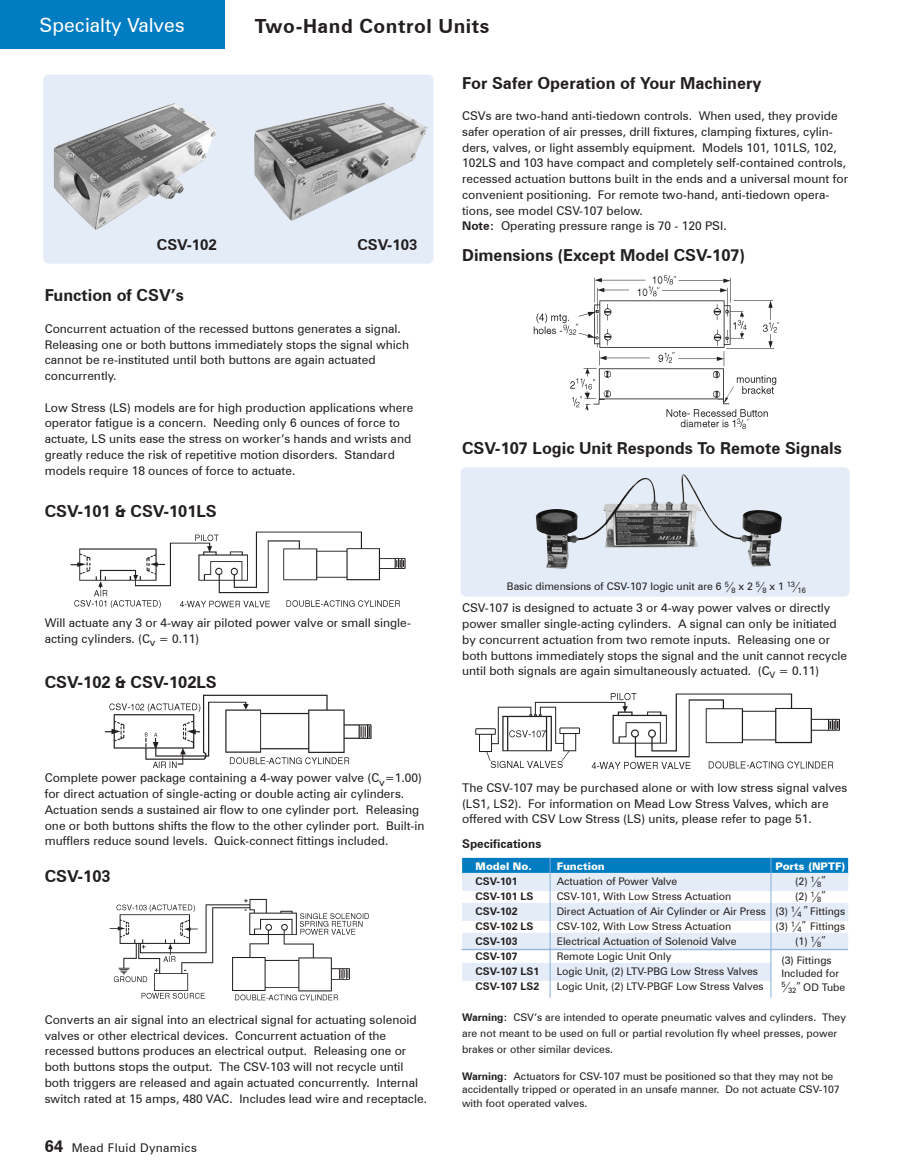
<style>
.page{position:relative;width:905px;height:1175px;background:#fff}
.page>*{position:absolute;margin:0;border:0;box-sizing:border-box;transform-origin:0 0}
.t1{font:700 19.5px "Zurich BT";letter-spacing:.03em;color:#231f20}
.t2{font:19.5px "Zurich BT";color:#fff}
.t3{font:700 16.5px "Zurich BT";color:#231f20}
.t4{font:700 15px "Zurich BT";color:#231f20}
.t5{font:12px/15.8px "Zurich BT";color:#231f20}
.t6{font:12px "Zurich BT";letter-spacing:.03em;color:#231f20}
.t7{font:700 12px "Zurich BT";color:#231f20}
.t8{font:10.5px/13.5px "Zurich BT";color:#231f20}
.t9{font:700 10.5px "Zurich BT";color:#231f20}
.t10{font:900 10.5px "Zurich BT";color:#fff}
.s1{font-weight:700}
.s2{font-weight:700;font-size:16.5px}
</style>
<div class="page">
<div style="left:0;top:0;width:225px;height:49px;background:#007cc2"></div>
<div style="left:43px;top:75px;width:390px;height:189px;background:#e4ecf7;border-radius:5px"></div>
<img style="left:70px;top:531px;width:336px;height:78px">
<img style="left:105px;top:694px;width:267px;height:74px">
<img style="left:475px;top:693px;width:364px;height:75px">
<img style="left:533px;top:275px;width:247px;height:154px">
<img style="left:109px;top:898px;width:260px;height:103px">
<div style="left:462px;top:858px;width:386px;height:18px;background:#007cc2"></div>
<div style="left:462px;top:873px;width:386px;height:18px;background:#e4ecf7"></div>
<div style="left:462px;top:903px;width:386px;height:18px;background:#e4ecf7"></div>
<div style="left:462px;top:933px;width:386px;height:18px;background:#e4ecf7"></div>
<div style="left:462px;top:963px;width:308px;height:18px;background:#e4ecf7"></div>
<hr style="left:461px;top:949px;width:386px;height:1px;background:#89b0dc">
<hr style="left:549px;top:857px;width:1px;height:140px;background:#89b0dc">
<hr style="left:770px;top:857px;width:1px;height:140px;background:#89b0dc">
<img style="left:53px;top:103px;width:164px;height:127px">
<img style="left:254px;top:103px;width:173px;height:118px">
<div style="left:460px;top:467px;width:389px;height:129px;background:#e4ecf7;border-radius:5px"></div>
<img style="left:536px;top:474px;width:246px;height:95px">
<p class="t2" style="left:40px;top:14px;width:146px">Specialty Valves</p>
<p class="t1" style="left:255px;top:14px;width:236px">Two-Hand Control Units</p>
<p class="t3" style="left:462px;top:73px;width:301px">For Safer Operation of Your Machinery</p>
<p class="t5" style="left:462px;top:108px;width:387px">CSVs are two-hand anti-tiedown controls. When used, they provide safer operation of air presses, drill fixtures, clamping fixtures, cylin&shy;ders, valves, or light assembly equipment. Models 101, 101LS, 102, 102LS and 103 have compact and completely self-contained controls, recessed actuation buttons built in the ends and a universal mount for convenient positioning. For remote two-hand, anti-tiedown opera&shy;tions, see model CSV-107 below.<br><span class="s1">Note:</span> Operating pressure range is 70 - 120 PSI.</p>
<p class="t4" style="left:157px;top:235px;width:61px">CSV-102</p>
<p class="t4" style="left:357px;top:235px;width:61px">CSV-103</p>
<p class="t3" style="left:45px;top:285px;width:141px">Function of CSV’s</p>
<p class="t5" style="left:45px;top:320px;width:366px">Concurrent actuation of the recessed buttons generates a signal.<br>Releasing one or both buttons immediately stops the signal which cannot be re-instituted until both buttons are again actuated concurrently.</p>
<p class="t5" style="left:45px;top:399px;width:370px">Low Stress (LS) models are for high production applications where operator fatigue is a concern. Needing only 6 ounces of force to actuate, LS units ease the stress on worker’s hands and wrists and greatly reduce the risk of repetitive motion disorders. Standard models require 18 ounces of force to actuate.</p>
<p class="t3" style="left:45px;top:501px;width:173px">CSV-101 &amp; CSV-101LS</p>
<p class="t5" style="left:45px;top:614px;width:368px">Will actuate any 3 or 4-way air piloted power valve or small single&shy;acting cylinders. (C<sub>v</sub> = 0.11)</p>
<p class="t3" style="left:45px;top:672px;width:173px">CSV-102 &amp; CSV-102LS</p>
<p class="t5" style="left:45px;top:770px;width:381px">Complete power package containing a 4-way power valve (C<sub>v</sub>=1.00) for direct actuation of single-acting or double acting air cylinders.<br>Actuation sends a sustained air flow to one cylinder port. Releasing one or both buttons shifts the flow to the other cylinder port. Built-in mufflers reduce sound levels. Quick-connect fittings included.</p>
<p class="t3" style="left:45px;top:866px;width:67px">CSV-103</p>
<p class="t5" style="left:45px;top:1011px;width:384px">Converts an air signal into an electrical signal for actuating solenoid valves or other electrical devices. Concurrent actuation of the recessed buttons produces an electrical output. Releasing one or both buttons stops the output. The CSV-103 will not recycle until both triggers are released and again actuated concurrently. Internal switch rated at 15 amps, 480 VAC. Includes lead wire and receptacle.</p>
<p class="t6" style="left:45px;top:1140px;width:154px"><span class="s2">64</span> Mead Fluid Dynamics</p>
<p class="t3" style="left:462px;top:245px;width:284px">Dimensions (Except Model CSV-107)</p>
<p class="t3" style="left:462px;top:437px;width:381px">CSV-107 Logic Unit Responds To Remote Signals</p>
<p class="t8" style="left:507px;top:580px;width:300px">Basic dimensions of CSV-107 logic unit are 6 <sup>5</sup>▪<sub>8</sub> x 2 <sup>5</sup>▪<sub>8</sub> x 1 <sup>13</sup>▪<sub>16</sub></p>
<p class="t5" style="left:462px;top:600px;width:386px">CSV-107 is designed to actuate 3 or 4-way power valves or directly power smaller single-acting cylinders. A signal can only be initiated by concurrent actuation from two remote inputs. Releasing one or both buttons immediately stops the signal and the unit cannot recycle until both signals are again simultaneously actuated. (C<sub>V</sub> = 0.11)</p>
<p class="t5" style="left:462px;top:779px;width:387px">The CSV-107 may be purchased alone or with low stress signal valves (LS1, LS2). For information on Mead Low Stress Valves, which are offered with CSV Low Stress (LS) units, please refer to page 51.</p>
<p class="t7" style="left:462px;top:836px;width:81px">Specifications</p>
<p class="t10" style="left:475px;top:859px;width:58px">Model No.</p>
<p class="t10" style="left:556px;top:859px;width:50px">Function</p>
<p class="t10" style="left:775px;top:859px;width:71px">Ports (NPTF)</p>
<p class="t9" style="left:475px;top:874px;width:43px">CSV-101</p>
<p class="t8" style="left:556px;top:874px;width:122px">Actuation of Power Valve</p>
<p class="t8" style="left:795px;top:874px;width:28px">(2) <sup>1</sup>▪<sub>8</sub></p>
<p class="t9" style="left:475px;top:889px;width:59px">CSV-101 LS</p>
<p class="t8" style="left:556px;top:889px;width:176px">CSV-101, With Low Stress Actuation</p>
<p class="t8" style="left:795px;top:889px;width:28px">(2) <sup>1</sup>▪<sub>8</sub></p>
<p class="t9" style="left:475px;top:904px;width:43px">CSV-102</p>
<p class="t8" style="left:556px;top:904px;width:290px">Direct Actuation of Air Cylinder or Air Press (3) <sup>1</sup>▪<sub>4</sub> Fittings</p>
<p class="t9" style="left:475px;top:919px;width:59px">CSV-102 LS</p>
<p class="t8" style="left:556px;top:919px;width:176px">CSV-102, With Low Stress Actuation</p>
<p class="t8" style="left:775px;top:919px;width:71px">(3) <sup>1</sup>▪<sub>4</sub> Fittings</p>
<p class="t9" style="left:475px;top:934px;width:43px">CSV-103</p>
<p class="t8" style="left:556px;top:934px;width:181px">Electrical Actuation of Solenoid Valve</p>
<p class="t8" style="left:795px;top:934px;width:28px">(1) <sup>1</sup>▪<sub>8</sub></p>
<p class="t9" style="left:475px;top:949px;width:43px">CSV-107</p>
<p class="t8" style="left:556px;top:949px;width:116px">Remote Logic Unit Only</p>
<p class="t9" style="left:475px;top:964px;width:65px">CSV-107 LS1</p>
<p class="t8" style="left:556px;top:964px;width:203px">Logic Unit, (2) LTV-PBG Low Stress Valves</p>
<p class="t9" style="left:475px;top:979px;width:65px">CSV-107 LS2</p>
<p class="t8" style="left:556px;top:979px;width:209px">Logic Unit, (2) LTV-PBGF Low Stress Valves</p>
<p class="t8" style="left:781px;top:953px;width:65px">(3) Fittings<br>Included for<br><sup>5</sup>▪<sub>32</sub> OD Tube</p>
<p class="t8" style="left:462px;top:1009px;width:385px;line-height:15.8px"><span class="s1">Warning:</span> CSV’s are intended to operate pneumatic valves and cylinders. They are not meant to be used on full or partial revolution fly wheel presses, power brakes or other similar devices.</p>
<p class="t8" style="left:462px;top:1069px;width:379px"><span class="s1">Warning:</span> Actuators for CSV-107 must be positioned so that they may not be accidentally tripped or operated in an unsafe manner. Do not actuate CSV-107 with foot operated valves.</p>
</div>
